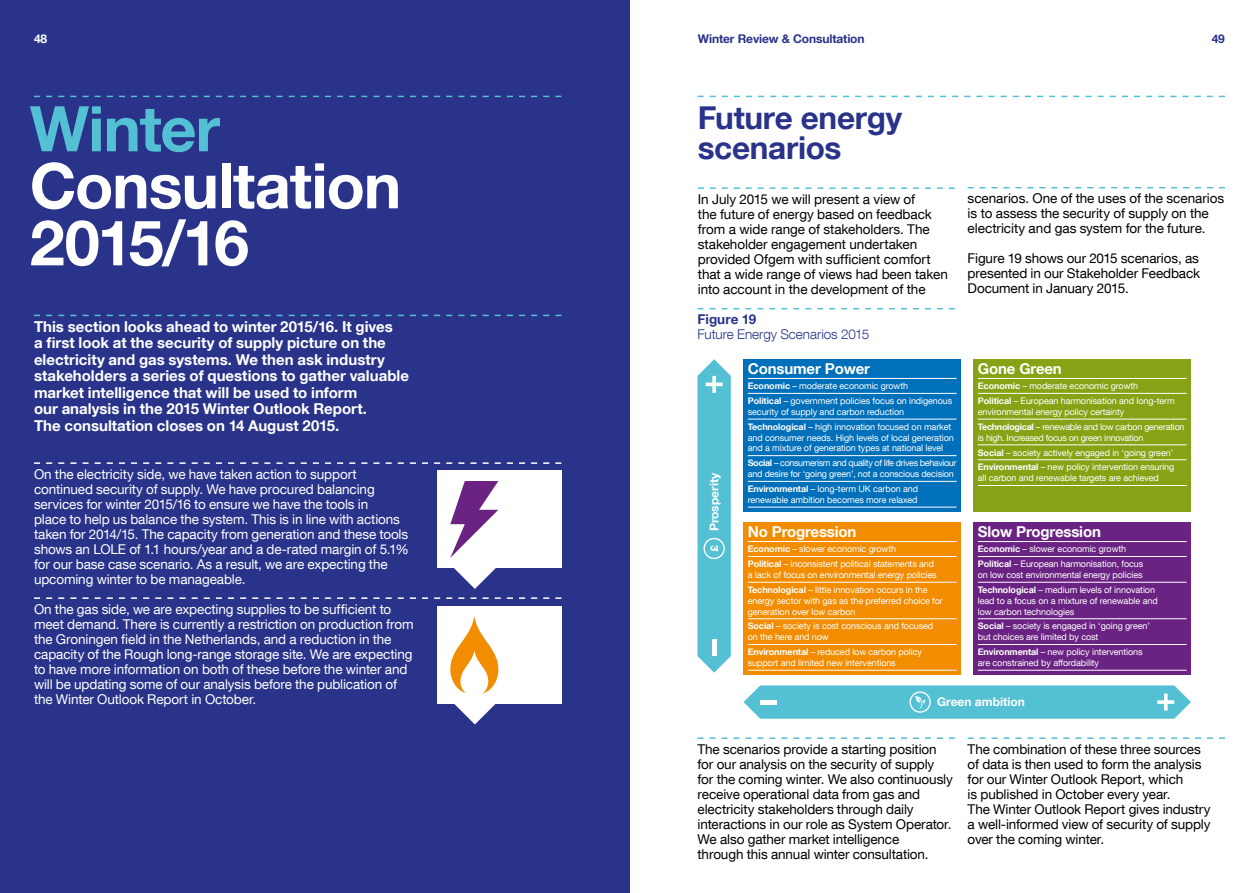
<style>
.page{position:relative;width:1259px;height:893px;background:#fff}
.page>*{position:absolute;margin:0;border:0;box-sizing:border-box;transform-origin:0 0}
.t1{font:700 63px/57px "Helvetica Neue LT Com";letter-spacing:-.02em;color:#fff}
.t2{font:700 63px "Helvetica Neue LT Com";letter-spacing:-.015em;color:#54c0d3}
.t3{font:700 31.5px/30px "Helvetica Neue LT Com";letter-spacing:-.01em;color:#29338a}
.t4{font:700 15px/16.5px "Helvetica Neue LT Com";color:#fff}
.t5{font:13.5px/15px "Helvetica Neue LT Com";letter-spacing:-.01em;color:#000}
.t6{font:13.5px/15px "Helvetica Neue LT Com";letter-spacing:-.01em;color:#fff}
.t7{font:300 13.5px "Helvetica Neue LT Com";letter-spacing:-.005em;color:#29338a}
.t8{font:700 13.5px "Helvetica Neue LT Com";letter-spacing:.005em;color:#29338a}
.t9{font:700 12px "Helvetica Neue LT Com";letter-spacing:-.01em;color:#29338a}
.t10{font:700 12px "Helvetica Neue LT Com";color:#fff}
.t11{font:9px/15px "Helvetica Neue LT Com";letter-spacing:-.01em;color:#fff}
.t12{font:9px/10.8px "Helvetica Neue LT Com";letter-spacing:-.04em;color:#fff}
.s1{font-weight:700}
</style>
<div class="page">
<div style="left:0;top:0;width:629px;height:893px;background:#29338a"></div>
<svg style="left:34px;top:96px;width:527px;height:1px"></svg>
<svg style="left:34px;top:315px;width:527px;height:1px"></svg>
<svg style="left:34px;top:462px;width:527px;height:2px"></svg>
<svg style="left:34px;top:597px;width:527px;height:2px"></svg>
<svg style="left:697px;top:96px;width:528px;height:1px"></svg>
<svg style="left:698px;top:187px;width:257px;height:2px"></svg>
<svg style="left:967px;top:187px;width:258px;height:1px"></svg>
<svg style="left:697px;top:308px;width:258px;height:1px"></svg>
<div style="left:973px;top:522px;width:218px;height:153px;background:#6a2383"></div>
<hr style="left:978px;top:541px;width:208px;height:1px;background:#fff">
<hr style="left:978px;top:556px;width:208px;height:1px;background:#fff">
<hr style="left:978px;top:582px;width:208px;height:1px;background:#fff">
<hr style="left:978px;top:618px;width:208px;height:1px;background:#fff">
<hr style="left:978px;top:644px;width:208px;height:1px;background:#fff">
<hr style="left:978px;top:670px;width:208px;height:1px;background:#fff">
<div style="left:743px;top:359px;width:218px;height:153px;background:#0070ba"></div>
<hr style="left:748px;top:378px;width:208px;height:1px;background:#fff">
<hr style="left:748px;top:393px;width:208px;height:1px;background:#fff">
<hr style="left:748px;top:419px;width:208px;height:1px;background:#fff">
<hr style="left:748px;top:455px;width:208px;height:1px;background:#fff">
<hr style="left:748px;top:481px;width:208px;height:1px;background:#fff">
<hr style="left:748px;top:507px;width:208px;height:1px;background:#fff">
<div style="left:743px;top:522px;width:218px;height:153px;background:#f28c00"></div>
<hr style="left:748px;top:541px;width:208px;height:1px;background:#fff">
<hr style="left:748px;top:556px;width:208px;height:1px;background:#fff">
<hr style="left:748px;top:582px;width:208px;height:1px;background:#fff">
<hr style="left:748px;top:618px;width:208px;height:1px;background:#fff">
<hr style="left:748px;top:644px;width:208px;height:1px;background:#fff">
<hr style="left:748px;top:670px;width:208px;height:1px;background:#fff">
<div style="left:973px;top:359px;width:218px;height:153px;background:#86a315"></div>
<hr style="left:978px;top:378px;width:208px;height:1px;background:#fff">
<hr style="left:978px;top:393px;width:208px;height:1px;background:#fff">
<hr style="left:978px;top:419px;width:208px;height:1px;background:#fff">
<hr style="left:978px;top:444px;width:208px;height:1px;background:#fff">
<hr style="left:978px;top:459px;width:208px;height:1px;background:#fff">
<hr style="left:978px;top:485px;width:208px;height:1px;background:#fff">
<svg style="left:697px;top:359px;width:34px;height:314px;background:#66c6d7"></svg>
<svg style="left:743px;top:685px;width:448px;height:34px;background:#60c4d6"></svg>
<hr style="left:712px;top:639px;width:4px;height:17px;background:#fff">
<hr style="left:760px;top:700px;width:17px;height:4px;background:#fff">
<svg style="left:697px;top:737px;width:258px;height:2px"></svg>
<svg style="left:967px;top:737px;width:258px;height:2px"></svg>
<div style="left:437px;top:470px;width:124px;height:98px;background:#fff"></div>
<svg style="left:450px;top:481px;width:48px;height:108px"></svg>
<div style="left:437px;top:606px;width:124px;height:98px;background:#fff"></div>
<svg style="left:450px;top:617px;width:49px;height:107px"></svg>
<h3 class="t10" style="left:34px;top:31px;width:15px">48</h3>
<h3 class="t9" style="left:698px;top:31px;width:168px">Winter Review &amp; Consultation</h3>
<h3 class="t9" style="left:1211px;top:31px;width:15px">49</h3>
<h1 class="t2" style="left:30px;top:89px;width:192px">Winter</h1>
<h1 class="t1" style="left:30px;top:156px;width:373px">Consultation<br>2015/16</h1>
<p class="t4" style="left:34px;top:318px;width:376px">This section looks ahead to winter 2015/16. It gives<br>a first look at the security of supply picture on the electricity and gas systems. We then ask industry stakeholders a series of questions to gather valuable market intelligence that will be used to inform<br>our analysis in the 2015 Winter Outlook Report.<br>The consultation closes on 14 August 2015.</p>
<p class="t6" style="left:34px;top:466px;width:376px">On the electricity side, we have taken action to support continued security of supply. We have procured balancing services for winter 2015/16 to ensure we have the tools in<br>place to help us balance the system. This is in line with actions taken for 2014/15. The capacity from generation and these tools shows an LOLE of 1.1 hours/year and a de-rated margin of 5.1% for our base case scenario. As a result, we are expecting the upcoming winter to be manageable.</p>
<p class="t6" style="left:34px;top:601px;width:381px">On the gas side, we are expecting supplies to be sufficient to meet demand. There is currently a restriction on production from the Groningen field in the Netherlands, and a reduction in the capacity of the Rough long-range storage site. We are expecting to have more information on both of these before the winter and will be updating some of our analysis before the publication of the Winter Outlook Report in October.</p>
<h2 class="t3" style="left:698px;top:102px;width:206px">Future energy scenarios</h2>
<p class="t5" style="left:698px;top:191px;width:252px">In July 2015 we will present a view of<br>the future of energy based on feedback from a wide range of stakeholders. The stakeholder engagement undertaken provided Ofgem with sufficient comfort that a wide range of views had been taken into account in the development of the</p>
<h3 class="t5" style="left:967px;top:191px;width:258px">scenarios. One of the uses of the scenarios is to assess the security of supply on the electricity and gas system for the future.</h3>
<h3 class="t5" style="left:967px;top:251px;width:234px;text-align:justify">Figure 19 shows our 2015 scenarios, as presented in our Stakeholder Feedback Document in January 2015.</h3>
<h3 class="t8" style="left:697px;top:311px;width:60px">Figure 19</h3>
<h3 class="t7" style="left:697px;top:326px;width:173px">Future Energy Scenarios 2015</h3>
<h3 class="t10" style="left:706px;top:531px;width:60px;rotate:-90deg">Prosperity</h3>
<h3 class="t4" style="left:748px;top:360px;width:124px">Consumer Power</h3>
<p class="t11" style="left:748px;top:378px;width:206px"><span class="s1">Economic</span> – moderate economic growth<br><span class="s1">Political</span> – government policies focus on indigenous</p>
<p class="t11" style="left:748px;top:404px;width:205px">security of supply and carbon reduction<br><span class="s1">Technological</span> – high innovation focused on market</p>
<p class="t11" style="left:748px;top:432px;width:207px;line-height:10.8px">and consumer needs. High levels of local generation and a mixture of generation types at national level</p>
<p class="t12" style="left:748px;top:457px;width:210px"><span class="s1">Social</span> – consumerism and quality of life drives behaviour and desire for ‘going green’, not a conscious decision</p>
<p class="t11" style="left:748px;top:483px;width:172px;line-height:10.8px"><span class="s1">Environmental</span> – long-term UK carbon and renewable ambition becomes more relaxed</p>
<h3 class="t4" style="left:748px;top:523px;width:110px">No Progression</h3>
<p class="t11" style="left:748px;top:541px;width:188px"><span class="s1">Economic</span> – slower economic growth<br><span class="s1">Political</span> – inconsistent political statements and</p>
<p class="t11" style="left:748px;top:567px;width:190px">a lack of focus on environmental energy policies<br><span class="s1">Technological</span> – little innovation occurs in the</p>
<p class="t11" style="left:748px;top:595px;width:197px;line-height:10.8px">energy sector with gas as the preferred choice for generation over low carbon</p>
<p class="t11" style="left:748px;top:621px;width:187px;line-height:10.8px"><span class="s1">Social</span> – society is cost conscious and focused on the here and now</p>
<p class="t11" style="left:748px;top:646px;width:176px;line-height:10.8px"><span class="s1">Environmental</span> – reduced low carbon policy support and limited new interventions</p>
<h3 class="t4" style="left:978px;top:360px;width:85px">Gone Green</h3>
<p class="t11" style="left:978px;top:378px;width:198px"><span class="s1">Economic</span> – moderate economic growth<br><span class="s1">Political</span> – European harmonisation and long-term</p>
<p class="t11" style="left:978px;top:404px;width:208px">environmental energy policy certainty<br><span class="s1">Technological</span> – renewable and low carbon generation</p>
<p class="t11" style="left:978px;top:430px;width:198px">is high. Increased focus on green innovation<br><span class="s1">Social</span> – society actively engaged in ‘going green’<br><span class="s1">Environmental</span> – new policy intervention ensuring</p>
<p class="t11" style="left:978px;top:470px;width:182px">all carbon and renewable targets are achieved</p>
<h3 class="t4" style="left:978px;top:523px;width:125px">Slow Progression</h3>
<p class="t11" style="left:978px;top:541px;width:167px"><span class="s1">Economic</span> – slower economic growth<br><span class="s1">Political</span> – European harmonisation, focus</p>
<p class="t11" style="left:978px;top:567px;width:179px">on low cost environmental energy policies<br><span class="s1">Technological</span> – medium levels of innovation</p>
<p class="t11" style="left:978px;top:595px;width:181px;line-height:10.8px">lead to a focus on a mixture of renewable and low carbon technologies</p>
<p class="t11" style="left:978px;top:621px;width:173px;line-height:10.8px"><span class="s1">Social</span> – society is engaged in ‘going green’ but choices are limited by cost</p>
<p class="t11" style="left:978px;top:646px;width:166px;line-height:10.8px"><span class="s1">Environmental</span> – new policy interventions are constrained by affordability</p>
<h3 class="t10" style="left:937px;top:694px;width:89px">Green ambition</h3>
<p class="t5" style="left:697px;top:741px;width:257px">The scenarios provide a starting position for our analysis on the security of supply for the coming winter. We also continuously receive operational data from gas and electricity stakeholders through daily interactions in our role as System Operator.<br>We also gather market intelligence<br>through this annual winter consultation.</p>
<p class="t5" style="left:967px;top:741px;width:244px">The combination of these three sources of data is then used to form the analysis for our Winter Outlook Report, which<br>is published in October every year.<br>The Winter Outlook Report gives industry a well-informed view of security of supply over the coming winter.</p>
</div>
